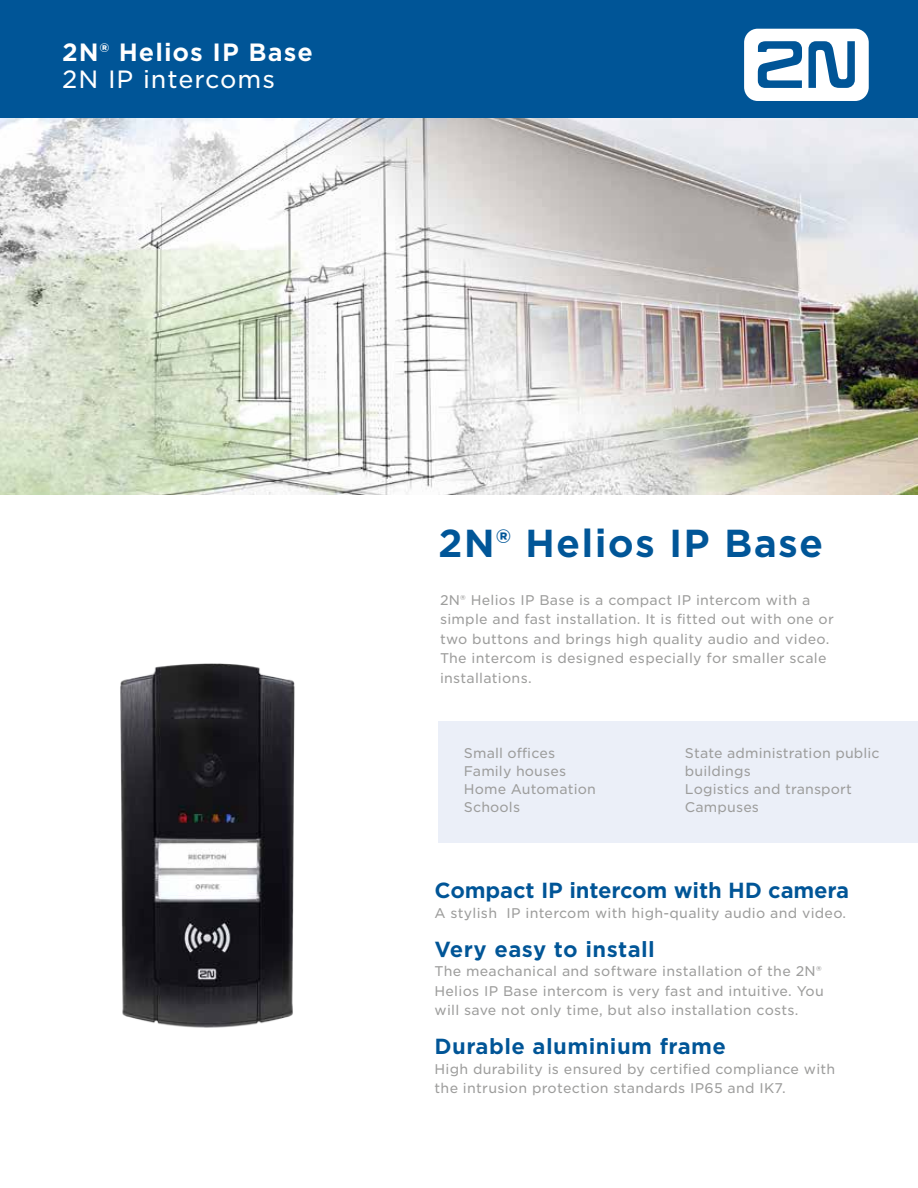
<style>
.page{position:relative;width:918px;height:1188px;background:#fff}
.page>*{position:absolute;margin:0;border:0;box-sizing:border-box;transform-origin:0 0}
.t1{font:700 37.5px "Gotham S Sm";letter-spacing:.03em;color:#015698}
.t2{font:700 24px "Gotham S Sm";letter-spacing:.04em;color:#fff}
.t3{font:24px "Gotham S Sm";letter-spacing:.04em;color:#fff}
.t4{font:700 21px "Gotham S Sm";letter-spacing:.005em;color:#005597}
.t5{font:13.5px/19.5px "Gotham S Sm";letter-spacing:.02em;color:#9d9d9c}
</style>
<div class="page">
<img style="left:0;top:118px;width:918px;height:376px">
<div style="left:0;top:0;width:918px;height:118px;background:#005597"></div>
<div style="left:744px;top:29px;width:125px;height:72px;background:#fff;border-radius:14px"></div>
<svg style="left:758px;top:41px;width:97px;height:47px"></svg>
<div style="left:438px;top:722px;width:480px;height:121px;background:#ebeff8"></div>
<img style="left:120px;top:663px;width:175px;height:365px">
<h2 class="t2" style="left:62px;top:35px;width:252px">2N® Helios IP Base</h2>
<h2 class="t3" style="left:62px;top:63px;width:214px">2N IP intercoms</h2>
<h1 class="t1" style="left:438px;top:517px;width:387px">2N® Helios IP Base</h1>
<p class="t5" style="left:440px;top:590px;width:395px">2N® Helios IP Base is a compact IP intercom with a simple and fast installation. It is fitted out with one or two buttons and brings high quality audio and video.<br>The intercom is designed especially for smaller scale installations.</p>
<p class="t5" style="left:464px;top:744px;width:134px;line-height:18px">Small offices<br>Family houses<br>Home Automation<br>Schools</p>
<p class="t5" style="left:685px;top:744px;width:196px;line-height:18px">State administration public buildings<br>Logistics and transport<br>Campuses</p>
<h3 class="t4" style="left:435px;top:876px;width:416px">Compact IP intercom with HD camera</h3>
<p class="t5" style="left:435px;top:903px;width:413px">A stylish IP intercom with high-quality audio and video.</p>
<h3 class="t4" style="left:435px;top:934px;width:222px">Very easy to install</h3>
<p class="t5" style="left:435px;top:961px;width:391px">The meachanical and software installation of the 2N®<br>Helios IP Base intercom is very fast and intuitive. You will save not only time, but also installation costs.</p>
<h3 class="t4" style="left:435px;top:1032px;width:293px">Durable aluminium frame</h3>
<p class="t5" style="left:435px;top:1059px;width:402px">High durability is ensured by certified compliance with the intrusion protection standards IP65 and IK7.</p>
</div>
